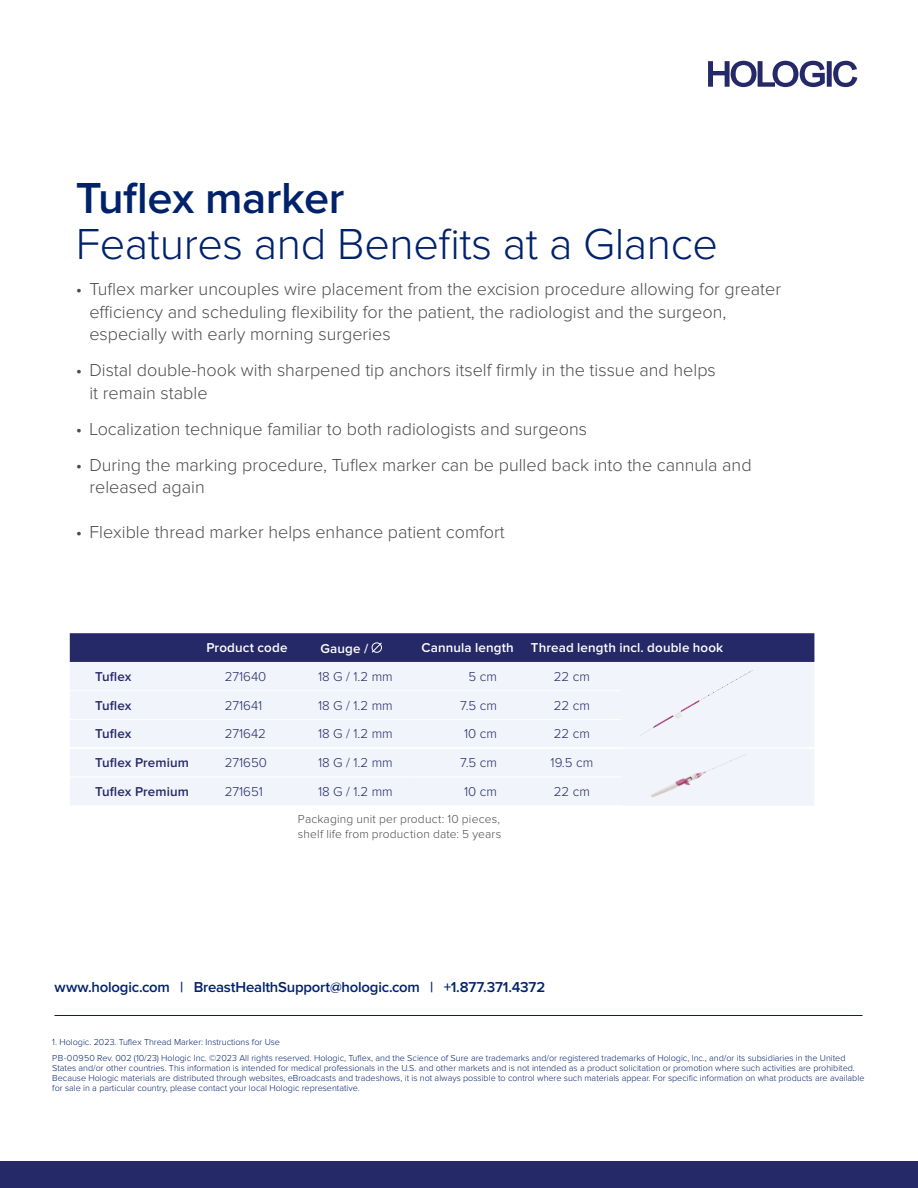
<style>
.page{position:relative;width:918px;height:1188px;background:#fff}
.page>*{position:absolute;margin:0;border:0;box-sizing:border-box;transform-origin:0 0}
.t1{font:300 45px/46.5px "Proxima Nova";letter-spacing:-.01em;color:#00226b}
.t2{font:300 18px/22.5px "Proxima Nova";color:#4b4c4d}
.t3{font:600 14.85px "Proxima Nova";letter-spacing:-.015em;color:#00226b}
.Reg-8_5-Texte-schwarz{font:300 13.35px "Proxima Nova";color:#262967}
.Reg-8_5-blau-Tabelle{font:600 13.35px "Proxima Nova";letter-spacing:.01em;color:#fff}
.Reg-8_5-Texte-schwarz-2{font:600 13.35px "Proxima Nova";letter-spacing:.005em;color:#262967}
.Reg-8_5-Texte-schwarz-3{font:300 12px "Proxima Nova";letter-spacing:.015em;color:#4b4c4d}
.t4{font:300 9px/9.8px "Proxima Nova";color:#00226b}
.s1{font-weight:600}
</style>
<div class="page">
<svg style="left:708px;top:61px;width:149px;height:26px"></svg>
<div style="left:0;top:1161px;width:918px;height:27px;background:#262967"></div>
<hr style="left:54px;top:1015px;width:809px;height:1px;background:#00226b">
<div style="left:70px;top:662px;width:744px;height:143px;background:#f1f4fa"></div>
<hr style="left:70px;top:690px;width:134px;height:1px;background:#fff">
<hr style="left:204px;top:690px;width:85px;height:1px;background:#fff">
<hr style="left:289px;top:690px;width:124px;height:1px;background:#fff">
<hr style="left:413px;top:690px;width:109px;height:1px;background:#fff">
<hr style="left:522px;top:690px;width:99px;height:1px;background:#fff">
<hr style="left:70px;top:719px;width:134px;height:1px;background:#fff">
<hr style="left:204px;top:719px;width:85px;height:1px;background:#fff">
<hr style="left:289px;top:719px;width:124px;height:1px;background:#fff">
<hr style="left:413px;top:719px;width:109px;height:1px;background:#fff">
<hr style="left:522px;top:719px;width:99px;height:1px;background:#fff">
<hr style="left:70px;top:777px;width:134px;height:1px;background:#fff">
<hr style="left:204px;top:777px;width:85px;height:1px;background:#fff">
<hr style="left:289px;top:777px;width:124px;height:1px;background:#fff">
<hr style="left:413px;top:777px;width:109px;height:1px;background:#fff">
<hr style="left:522px;top:777px;width:99px;height:1px;background:#fff">
<div style="left:70px;top:633px;width:744px;height:29px;background:#262967"></div>
<div style="left:646px;top:742px;width:108px;height:63px;background:#f1f4fa"></div>
<div style="left:634px;top:659px;width:124px;height:83px;background:#f1f4fa"></div>
<hr style="left:70px;top:747px;width:778px;height:2px;background:#fff">
<p class="t1" style="left:76px;top:176px;width:644px"><span class="s1">Tuflex marker<br></span>Features and Benefits at a Glance</p>
<p class="t2" style="left:89px;top:279px;width:693px;text-indent:-14px">• Tuflex marker uncouples wire placement from the excision procedure allowing for greater efficiency and scheduling flexibility for the patient, the radiologist and the surgeon, especially with early morning surgeries</p>
<p class="t2" style="left:89px;top:360px;width:628px;text-indent:-14px">• Distal double-hook with sharpened tip anchors itself firmly in the tissue and helps it remain stable</p>
<p class="t2" style="left:76px;top:418px;width:513px">• Localization technique familiar to both radiologists and surgeons</p>
<p class="t2" style="left:89px;top:454px;width:664px;text-indent:-14px">• During the marking procedure, Tuflex marker can be pulled back into the cannula and released again</p>
<p class="t2" style="left:76px;top:522px;width:431px">• Flexible thread marker helps enhance patient comfort</p>
<p class="Reg-8_5-blau-Tabelle" style="left:206px;top:642px;width:83px">Product code</p>
<p class="Reg-8_5-blau-Tabelle" style="left:320px;top:642px;width:49px">Gauge /</p>
<p class="Reg-8_5-blau-Tabelle" style="left:421px;top:642px;width:94px">Cannula length</p>
<p class="Reg-8_5-blau-Tabelle" style="left:531px;top:642px;width:194px">Thread length incl. double hook</p>
<p class="Reg-8_5-Texte-schwarz-2" style="left:95px;top:670px;width:38px">Tuflex</p>
<p class="Reg-8_5-Texte-schwarz" style="left:225px;top:670px;width:43px">271640</p>
<p class="Reg-8_5-Texte-schwarz" style="left:318px;top:670px;width:76px">18 G / 1.2 mm</p>
<p class="Reg-8_5-Texte-schwarz" style="left:469px;top:670px;width:30px">5 cm</p>
<p class="Reg-8_5-Texte-schwarz" style="left:554px;top:670px;width:38px">22 cm</p>
<p class="Reg-8_5-Texte-schwarz-2" style="left:95px;top:699px;width:38px">Tuflex</p>
<p class="Reg-8_5-Texte-schwarz" style="left:225px;top:699px;width:39px">271641</p>
<p class="Reg-8_5-Texte-schwarz" style="left:318px;top:699px;width:76px">18 G / 1.2 mm</p>
<p class="Reg-8_5-Texte-schwarz" style="left:460px;top:699px;width:38px">7.5 cm</p>
<p class="Reg-8_5-Texte-schwarz" style="left:554px;top:699px;width:38px">22 cm</p>
<p class="Reg-8_5-Texte-schwarz-2" style="left:95px;top:728px;width:38px">Tuflex</p>
<p class="Reg-8_5-Texte-schwarz" style="left:225px;top:728px;width:43px">271642</p>
<p class="Reg-8_5-Texte-schwarz" style="left:318px;top:728px;width:76px">18 G / 1.2 mm</p>
<p class="Reg-8_5-Texte-schwarz" style="left:464px;top:728px;width:34px">10 cm</p>
<p class="Reg-8_5-Texte-schwarz" style="left:554px;top:728px;width:38px">22 cm</p>
<p class="Reg-8_5-Texte-schwarz-2" style="left:95px;top:756px;width:95px">Tuflex Premium</p>
<p class="Reg-8_5-Texte-schwarz" style="left:225px;top:756px;width:44px">271650</p>
<p class="Reg-8_5-Texte-schwarz" style="left:318px;top:756px;width:76px">18 G / 1.2 mm</p>
<p class="Reg-8_5-Texte-schwarz" style="left:460px;top:756px;width:38px">7.5 cm</p>
<p class="Reg-8_5-Texte-schwarz" style="left:551px;top:756px;width:44px">19.5 cm</p>
<p class="Reg-8_5-Texte-schwarz-2" style="left:95px;top:785px;width:95px">Tuflex Premium</p>
<p class="Reg-8_5-Texte-schwarz" style="left:225px;top:785px;width:40px">271651</p>
<p class="Reg-8_5-Texte-schwarz" style="left:318px;top:785px;width:76px">18 G / 1.2 mm</p>
<p class="Reg-8_5-Texte-schwarz" style="left:464px;top:785px;width:34px">10 cm</p>
<p class="Reg-8_5-Texte-schwarz" style="left:554px;top:785px;width:38px">22 cm</p>
<p class="Reg-8_5-Texte-schwarz-3" style="left:298px;top:814px;width:204px">Packaging unit per product: 10 pieces,</p>
<p class="Reg-8_5-Texte-schwarz-3" style="left:298px;top:829px;width:205px">shelf life from production date: 5 years</p>
<p class="t3" style="left:54px;top:981px;width:492px">www.hologic.com | BreastHealthSupport@hologic.com | +1.877.371.4372</p>
<p class="t4" style="left:52px;top:1038px;width:229px">1. Hologic. 2023. Tuflex Thread Marker: Instructions for Use</p>
<p class="t4" style="left:52px;top:1054px;width:814px">PB-00950 Rev. 002 (10/23) Hologic Inc. ©2023 All rights reserved. Hologic, Tuflex, and the Science of Sure are trademarks and/or registered trademarks of Hologic, Inc., and/or its subsidiaries in the United States and/or other countries. This information is intended for medical professionals in the U.S. and other markets and is not intended as a product solicitation or promotion where such activities are prohibited.<br>Because Hologic materials are distributed through websites, eBroadcasts and tradeshows, it is not always possible to control where such materials appear. For specific information on what products are available for sale in a particular country, please contact your local Hologic representative.</p>
</div>
